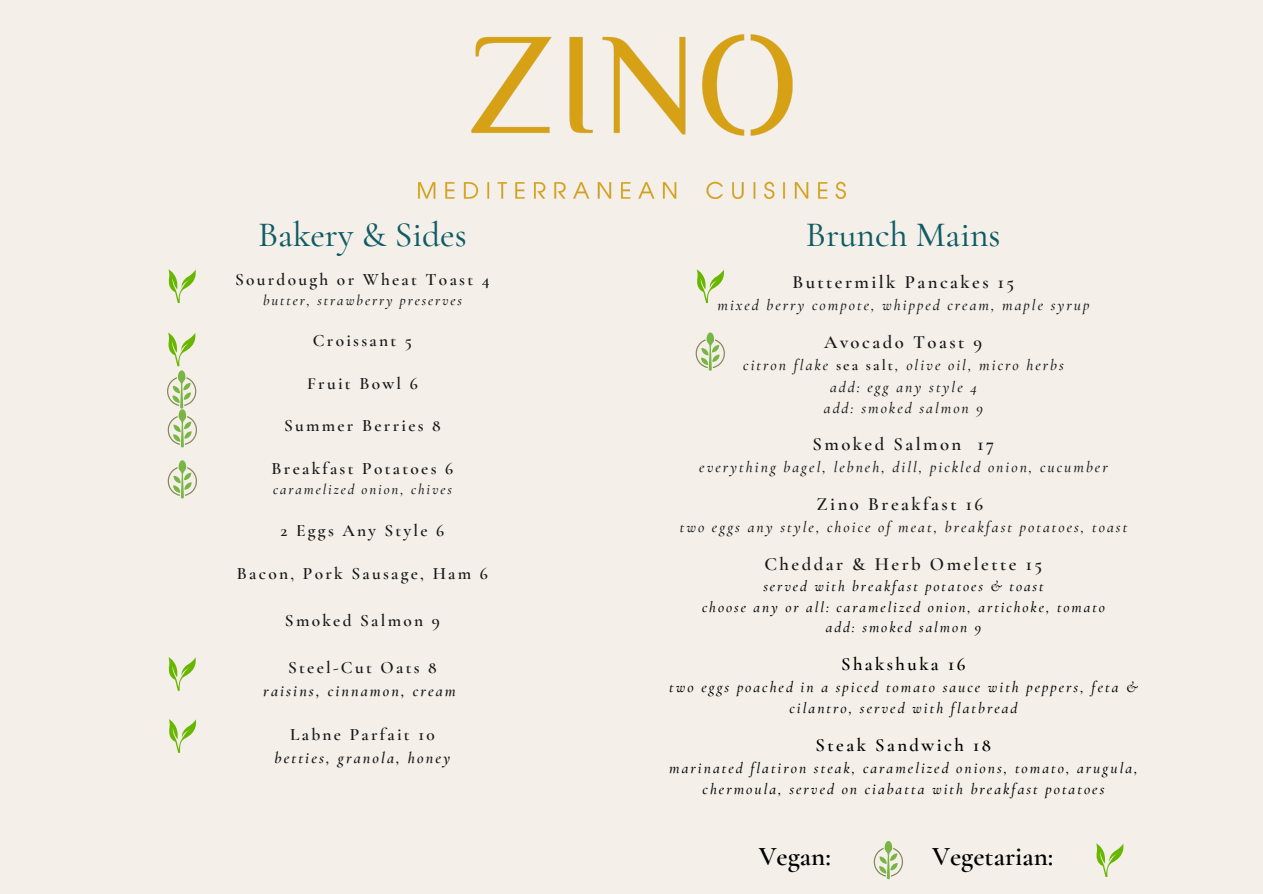
<style>
.page{position:relative;width:1263px;height:894px;background:#fff}
.page>*{position:absolute;margin:0;border:0;box-sizing:border-box;transform-origin:0 0}
.t1{font:500 35.55px "Cormorant Garamond";color:#0f5c65}
.t2{font:600 27px "Cormorant Garamond";color:#000}
.t3{font:600 18.75px "Cormorant Garamond";letter-spacing:.13em;color:#181717}
.t4{font:600 18.75px "Cormorant Garamond";letter-spacing:.13em;color:#000}
.t5{font:600 17.4px "Cormorant Garamond";letter-spacing:.13em;color:#181717}
.t6{font:italic 600 16.05px "Cormorant Garamond";letter-spacing:.13em;color:#181717}
.t7{font:italic 500 15.45px "Cormorant Garamond";letter-spacing:.13em;color:#181717}
.t8{font:italic 500 15.45px/21.3px "Cormorant Garamond";letter-spacing:.13em;color:#000;text-align:center}
.t9{font:italic 500 15.15px "Cormorant Garamond";letter-spacing:.13em;color:#000}
.t10{font:italic 500 14.7px "Cormorant Garamond";letter-spacing:.13em;color:#181717}
.s1{font-weight:600;font-style:normal}
</style>
<div class="page">
<div style="left:0;top:0;width:1262px;height:893px;background:#f4efe9"></div>
<img style="left:419px;top:34px;width:426px;height:165px">
<svg style="left:873px;top:841px;width:30px;height:38px"></svg>
<svg style="left:695px;top:332px;width:30px;height:39px"></svg>
<svg style="left:1096px;top:843px;width:28px;height:33px"></svg>
<svg style="left:168px;top:269px;width:28px;height:34px"></svg>
<svg style="left:167px;top:332px;width:30px;height:115px"></svg>
<svg style="left:696px;top:269px;width:28px;height:34px"></svg>
<svg style="left:168px;top:657px;width:28px;height:33px"></svg>
<svg style="left:169px;top:719px;width:27px;height:33px"></svg>
<svg style="left:168px;top:460px;width:29px;height:38px"></svg>
<p class="t1" style="left:258px;top:213px;width:210px">Bakery &amp; Sides</p>
<p class="t1" style="left:805px;top:213px;width:196px">Brunch Mains</p>
<p class="t5" style="left:235px;top:268px;width:256px">Sourdough or Wheat Toast 4</p>
<p class="t10" style="left:263px;top:292px;width:200px">butter, strawberry preserves</p>
<p class="t5" style="left:313px;top:330px;width:101px">Croissant 5</p>
<p class="t5" style="left:307px;top:372px;width:112px">Fruit Bowl 6</p>
<p class="t5" style="left:284px;top:415px;width:158px">Summer Berries 8</p>
<p class="t5" style="left:271px;top:457px;width:183px">Breakfast Potatoes 6</p>
<p class="t10" style="left:273px;top:480px;width:180px">caramelized onion, chives</p>
<p class="t5" style="left:280px;top:519px;width:165px">2 Eggs Any Style 6</p>
<p class="t5" style="left:237px;top:562px;width:252px">Bacon, Pork Sausage, Ham 6</p>
<p class="t5" style="left:285px;top:609px;width:156px">Smoked Salmon 9</p>
<p class="t5" style="left:288px;top:656px;width:150px">Steel-Cut Oats 8</p>
<p class="t6" style="left:263px;top:680px;width:194px">raisins, cinnamon, cream</p>
<p class="t5" style="left:290px;top:723px;width:146px">Labne Parfait 10</p>
<p class="t6" style="left:274px;top:747px;width:177px">betties, granola, honey</p>
<p class="t3" style="left:792px;top:270px;width:223px">Buttermilk Pancakes 15</p>
<p class="t7" style="left:717px;top:296px;width:373px">mixed berry compote, whipped cream, maple syrup</p>
<p class="t3" style="left:824px;top:331px;width:159px">Avocado Toast 9</p>
<p class="t7" style="left:743px;top:356px;width:322px">citron flake <span class="s1">sea salt</span>, olive oil, micro herbs</p>
<p class="t7" style="left:830px;top:377px;width:148px">add: egg any style 4</p>
<p class="t7" style="left:823px;top:398px;width:161px">add: smoked salmon 9</p>
<p class="t3" style="left:812px;top:433px;width:183px">Smoked Salmon 17</p>
<p class="t7" style="left:699px;top:458px;width:410px">everything bagel, lebneh, dill, pickled onion, cucumber</p>
<p class="t3" style="left:816px;top:493px;width:168px">Zino Breakfast 16</p>
<p class="t7" style="left:679px;top:518px;width:449px">two eggs any style, choice of meat, breakfast potatoes, toast</p>
<p class="t3" style="left:764px;top:552px;width:279px">Cheddar &amp; Herb Omelette 15</p>
<p class="t9" style="left:763px;top:577px;width:282px">served with breakfast potatoes &amp; toast</p>
<p class="t9" style="left:702px;top:597px;width:404px">choose any or all: caramelized onion, artichoke, tomato</p>
<p class="t9" style="left:825px;top:618px;width:157px">add: smoked salmon 9</p>
<p class="t4" style="left:841px;top:652px;width:126px">Shakshuka 16</p>
<p class="t8" style="left:669px;top:675px;width:470px">two eggs poached in a spiced tomato sauce with peppers, feta &amp; cilantro, served with flatbread</p>
<p class="t4" style="left:815px;top:733px;width:177px">Steak Sandwich 18</p>
<p class="t8" style="left:669px;top:757px;width:470px">marinated flatiron steak, caramelized onions, tomato, arugula, chermoula, served on ciabatta with breakfast potatoes</p>
<p class="t2" style="left:758px;top:840px;width:74px">Vegan:</p>
<p class="t2" style="left:932px;top:840px;width:123px">Vegetarian:</p>
</div>
